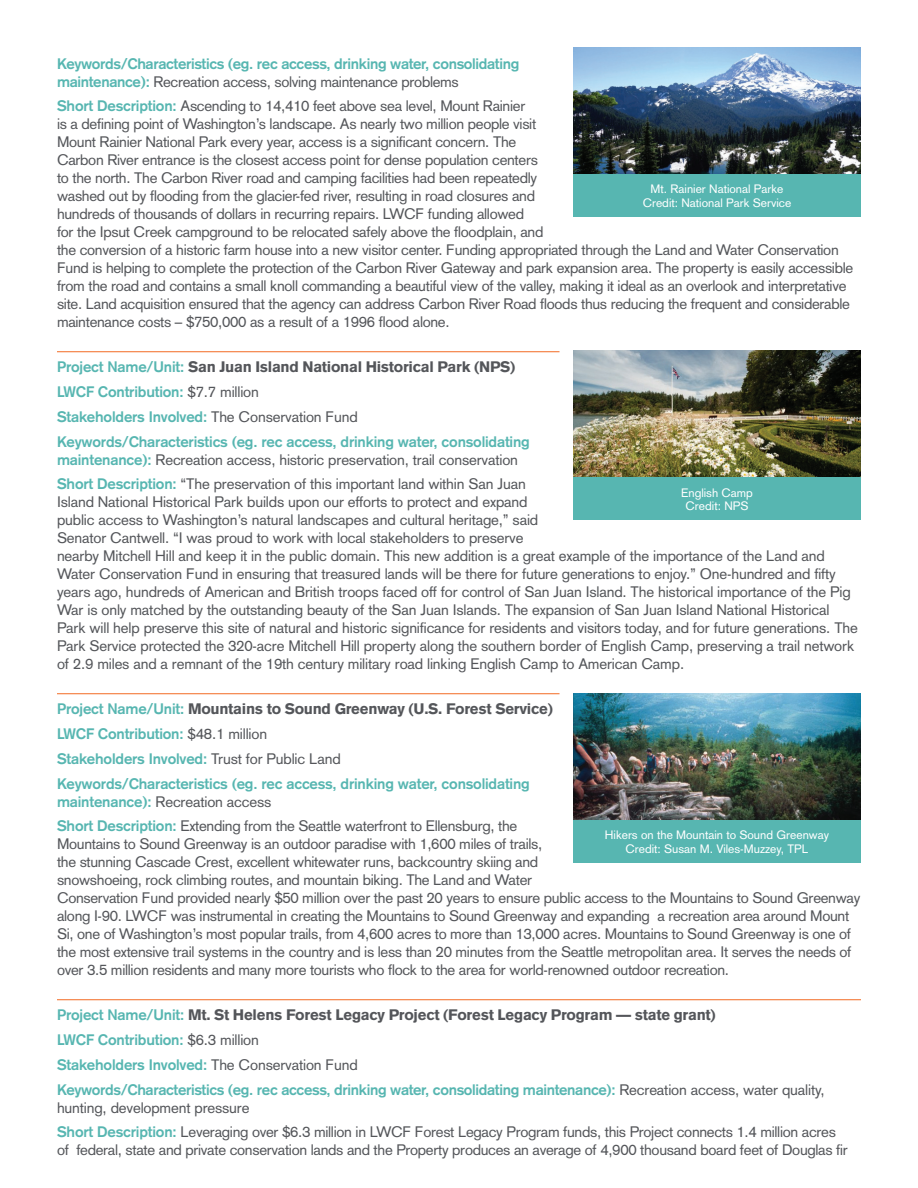
<style>
.page{position:relative;width:918px;height:1188px;background:#fff}
.page>*{position:absolute;margin:0;border:0;box-sizing:border-box;transform-origin:0 0}
.t1{font:15px/18px "Akzidenz Grotesk";letter-spacing:-.02em;color:#54565a}
.t2{font:700 15px/24.8px "Akzidenz Grotesk";letter-spacing:-.01em;color:#57b6b1}
.t3{font:12px/13.5px "Akzidenz Grotesk";color:#fff;text-align:center}
.s1{font-weight:400;color:#54565a}
.s2{font-weight:700;color:#57b6b1}
.s3{font-weight:900;color:#54565a}
</style>
<div class="page">
<hr style="left:57px;top:351px;width:503px;height:1px;background:#f36b23">
<hr style="left:57px;top:693px;width:503px;height:1px;background:#f36b23">
<hr style="left:57px;top:999px;width:804px;height:1px;background:#f36b23">
<img style="left:573px;top:48px;width:288px;height:126px">
<div style="left:573px;top:174px;width:288px;height:43px;background:#57b6b1"></div>
<img style="left:573px;top:351px;width:288px;height:127px">
<div style="left:573px;top:478px;width:288px;height:42px;background:#57b6b1"></div>
<img style="left:573px;top:693px;width:288px;height:127px">
<div style="left:573px;top:820px;width:288px;height:42px;background:#57b6b1"></div>
<p class="t2" style="left:57px;top:54px;width:464px;line-height:18px">Keywords/Characteristics (eg. rec access, drinking water, consolidating maintenance): <span class="s1">Recreation access, solving maintenance problems</span></p>
<p class="t1" style="left:57px;top:97px;width:798px"><span class="s2">Short Description:</span> Ascending to 14,410 feet above sea level, Mount Rainier<br>is a defining point of Washington’s landscape. As nearly two million people visit<br>Mount Rainier National Park every year, access is a significant concern. The<br>Carbon River entrance is the closest access point for dense population centers<br>to the north. The Carbon River road and camping facilities had been repeatedly<br>washed out by flooding from the glacier-fed river, resulting in road closures and<br>hundreds of thousands of dollars in recurring repairs. LWCF funding allowed<br>for the Ipsut Creek campground to be relocated safely above the floodplain, and<br>the conversion of a historic farm house into a new visitor center. Funding appropriated through the Land and Water Conservation Fund is helping to complete the protection of the Carbon River Gateway and park expansion area. The property is easily accessible from the road and contains a small knoll commanding a beautiful view of the valley, making it ideal as an overlook and interpretative site. Land acquisition ensured that the agency can address Carbon River Road floods thus reducing the frequent and considerable maintenance costs – $750,000 as a result of a 1996 flood alone.</p>
<p class="t2" style="left:57px;top:355px;width:474px">Project Name/Unit: <span class="s3">San Juan Island National Historical Park (NPS)<br></span>LWCF Contribution: <span class="s1">$7.7 million<br></span>Stakeholders Involved: <span class="s1">The Conservation Fund </span>Keywords/Characteristics (eg. rec access, drinking water, consolidating</p>
<p class="t1" style="left:57px;top:447px;width:470px;line-height:24.8px"><span class="s2">maintenance):</span> Recreation access, historic preservation, trail conservation<br><span class="s2">Short Description:</span> “The preservation of this important land within San Juan</p>
<p class="t1" style="left:57px;top:493px;width:802px">Island National Historical Park builds upon our efforts to protect and expand<br>public access to Washington’s natural landscapes and cultural heritage,” said<br>Senator Cantwell. “I was proud to work with local stakeholders to preserve<br>nearby Mitchell Hill and keep it in the public domain. This new addition is a great example of the importance of the Land and Water Conservation Fund in ensuring that treasured lands will be there for future generations to enjoy.” One-hundred and fifty years ago, hundreds of American and British troops faced off for control of San Juan Island. The historical importance of the Pig War is only matched by the outstanding beauty of the San Juan Islands. The expansion of San Juan Island National Historical Park will help preserve this site of natural and historic significance for residents and visitors today, and for future generations. The Park Service protected the 320-acre Mitchell Hill property along the southern border of English Camp, preserving a trail network of 2.9 miles and a remnant of the 19th century military road linking English Camp to American Camp.</p>
<p class="t2" style="left:57px;top:697px;width:498px">Project Name/Unit: <span class="s3">Mountains to Sound Greenway (U.S. Forest Service)<br></span>LWCF Contribution: <span class="s1">$48.1 million<br></span>Stakeholders Involved: <span class="s1">Trust for Public Land<br></span>Keywords/Characteristics (eg. rec access, drinking water, consolidating</p>
<p class="t1" style="left:57px;top:789px;width:462px;line-height:24.8px"><span class="s2">maintenance):</span> Recreation access<br><span class="s2">Short Description:</span> Extending from the Seattle waterfront to Ellensburg, the</p>
<p class="t1" style="left:57px;top:835px;width:805px">Mountains to Sound Greenway is an outdoor paradise with 1,600 miles of trails,<br>the stunning Cascade Crest, excellent whitewater runs, backcountry skiing and<br>snowshoeing, rock climbing routes, and mountain biking. The Land and Water<br>Conservation Fund provided nearly $50 million over the past 20 years to ensure public access to the Mountains to Sound Greenway along I-90. LWCF was instrumental in creating the Mountains to Sound Greenway and expanding a recreation area around Mount Si, one of Washington’s most popular trails, from 4,600 acres to more than 13,000 acres. Mountains to Sound Greenway is one of the most extensive trail systems in the country and is less than 20 minutes from the Seattle metropolitan area. It serves the needs of over 3.5 million residents and many more tourists who flock to the area for world-renowned outdoor recreation.</p>
<p class="t2" style="left:57px;top:1003px;width:769px">Project Name/Unit: <span class="s3">Mt. St Helens Forest Legacy Project (Forest Legacy Program — state grant)<br></span>LWCF Contribution: <span class="s1">$6.3 million<br></span>Stakeholders Involved: <span class="s1">The Conservation Fund<br></span>Keywords/Characteristics (eg. rec access, drinking water, consolidating maintenance): <span class="s1">Recreation access, water quality,</span></p>
<p class="t1" style="left:57px;top:1095px;width:781px;line-height:24.8px">hunting, development pressure<br><span class="s2">Short Description:</span> Leveraging over $6.3 million in LWCF Forest Legacy Program funds, this Project connects 1.4 million acres</p>
<p class="t1" style="left:57px;top:1141px;width:792px">of federal, state and private conservation lands and the Property produces an average of 4,900 thousand board feet of Douglas fir</p>
<p class="t3" style="left:643px;top:182px;width:150px">Mt. Rainier National Parke<br>Credit: National Park Service</p>
<p class="t3" style="left:681px;top:486px;width:73px">English Camp<br>Credit: NPS</p>
<p class="t3" style="left:605px;top:828px;width:226px">Hikers on the Mountain to Sound Greenway<br>Credit: Susan M. Viles-Muzzey, TPL</p>
</div>
